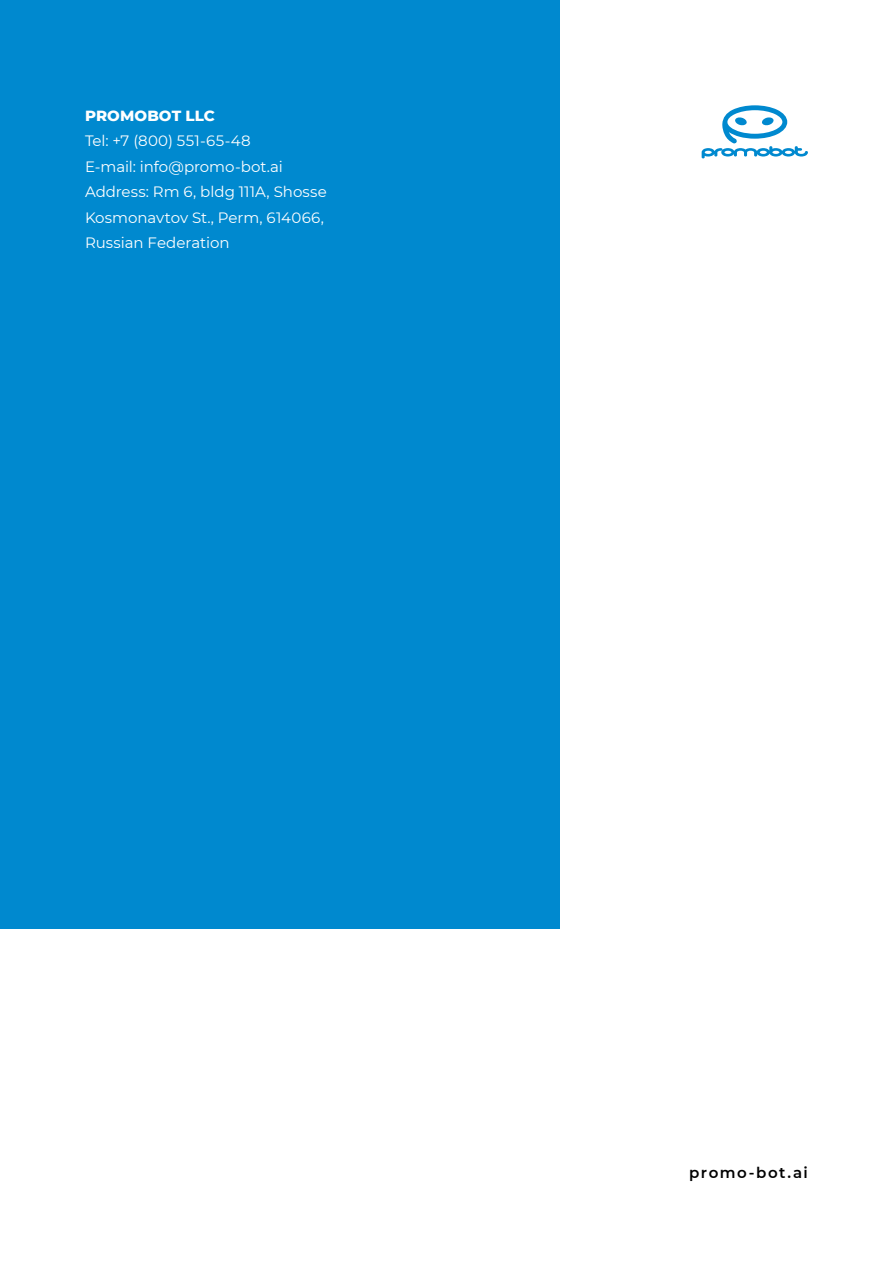
<style>
.page{position:relative;width:893px;height:1263px;background:#fff}
.page>*{position:absolute;margin:0;border:0;box-sizing:border-box;transform-origin:0 0}
.t1{font:15px/25.5px "Montserrat";color:#fff}
.t2{font:600 15px "Montserrat";letter-spacing:.1em;color:#000}
.t3{font:800 15px "Montserrat";letter-spacing:.005em;color:#fff}
</style>
<div class="page">
<div style="left:0;top:0;width:560px;height:928px;background:#0089cf"></div>
<svg style="left:702px;top:105px;width:106px;height:53px"></svg>
<p class="t3" style="left:85px;top:104px;width:131px">PROMOBOT LLC</p>
<p class="t1" style="left:85px;top:128px;width:243px">Tel: +7 (800) 551-65-48<br>E-mail: info@promo-bot.ai<br>Address: Rm 6, bldg 111A, Shosse<br>Kosmonavtov St., Perm, 614066,<br>Russian Federation</p>
<p class="t2" style="left:689px;top:1162px;width:120px">promo-bot.ai</p>
</div>
